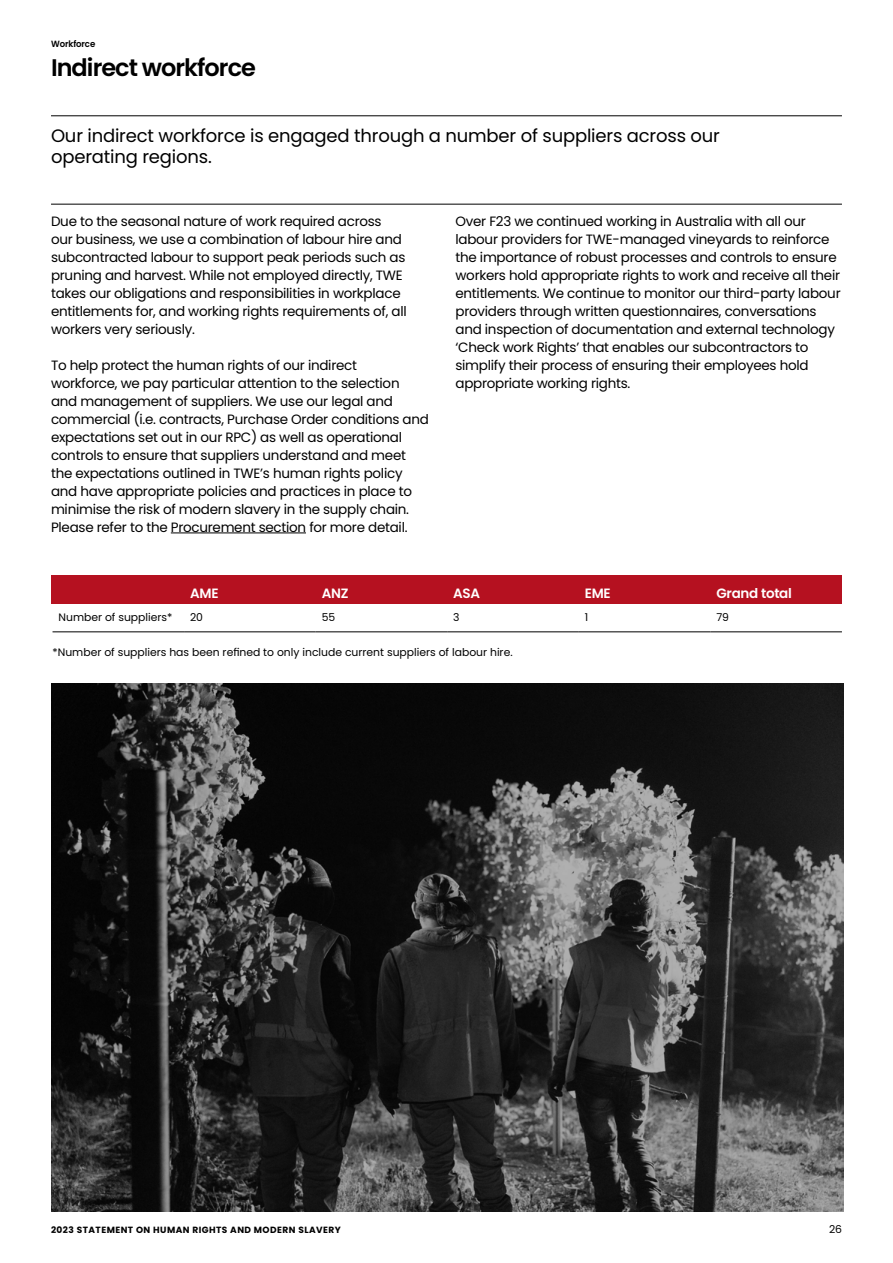
<style>
.page{position:relative;width:893px;height:1263px;background:#fff}
.page>*{position:absolute;margin:0;border:0;box-sizing:border-box;transform-origin:0 0}
.t1{font:600 24px "Poppins";letter-spacing:-.04em;color:#000}
.t2{font:18px/21px "Poppins";letter-spacing:-.01em;color:#000}
.t3{font:13.5px/18px "Poppins";letter-spacing:-.02em;color:#000}
.t4{font:600 13.5px "Poppins";letter-spacing:-.02em;color:#fff}
.t5{font:10.8px "Poppins";color:#000}
.t6{font:700 9px "Poppins";letter-spacing:.05em;color:#000}
.t7{font:600 9px "Poppins";letter-spacing:-.01em;color:#000101;scale:.95 1}
</style>
<div class="page">
<hr style="left:51px;top:116px;width:791px;height:1px;background:#000">
<hr style="left:171px;top:533px;width:135px;height:1px;background:#000">
<div style="left:51px;top:575px;width:791px;height:29px;background:#b51120"></div>
<hr style="left:53px;top:632px;width:131px;height:1px;background:#000">
<hr style="left:184px;top:632px;width:132px;height:1px;background:#000">
<hr style="left:316px;top:632px;width:131px;height:1px;background:#000">
<hr style="left:447px;top:632px;width:132px;height:1px;background:#000">
<hr style="left:579px;top:632px;width:131px;height:1px;background:#000">
<hr style="left:710px;top:632px;width:132px;height:1px;background:#000">
<img style="left:51px;top:683px;width:792px;height:529px">
<hr style="left:51px;top:204px;width:791px;height:1px;background:#000">
<p class="t7" style="left:51px;top:38px;width:48px">Workforce</p>
<h1 class="t1" style="left:51px;top:54px;width:206px">Indirect workforce</h1>
<h2 class="t2" style="left:51px;top:126px;width:670px">Our indirect workforce is engaged through a number of suppliers across our operating regions.</h2>
<p class="t3" style="left:51px;top:212px;width:357px">Due to the seasonal nature of work required across our business, we use a combination of labour hire and subcontracted labour to support peak periods such as pruning and harvest. While not employed directly, TWE takes our obligations and responsibilities in workplace entitlements for, and working rights requirements of, all workers very seriously.</p>
<p class="t3" style="left:51px;top:356px;width:379px">To help protect the human rights of our indirect<br>workforce, we pay particular attention to the selection and management of suppliers. We use our legal and commercial (i.e. contracts, Purchase Order conditions and expectations set out in our RPC) as well as operational controls to ensure that suppliers understand and meet the expectations outlined in TWE’s human rights policy and have appropriate policies and practices in place to minimise the risk of modern slavery in the supply chain.<br>Please refer to the Procurement section for more detail.</p>
<p class="t3" style="left:455px;top:212px;width:387px">Over F23 we continued working in Australia with all our labour providers for TWE-managed vineyards to reinforce the importance of robust processes and controls to ensure workers hold appropriate rights to work and receive all their entitlements. We continue to monitor our third-party labour providers through written questionnaires, conversations and inspection of documentation and external technology ‘Check work Rights’ that enables our subcontractors to simplify their process of ensuring their employees hold appropriate working rights.</p>
<p class="t4" style="left:190px;top:585px;width:30px">AME</p>
<p class="t4" style="left:322px;top:585px;width:28px">ANZ</p>
<p class="t4" style="left:453px;top:585px;width:29px">ASA</p>
<p class="t4" style="left:585px;top:585px;width:27px">EME</p>
<p class="t4" style="left:716px;top:585px;width:77px">Grand total</p>
<p class="t5" style="left:59px;top:611px;width:115px">Number of suppliers*</p>
<p class="t5" style="left:190px;top:611px;width:14px">20</p>
<p class="t5" style="left:322px;top:611px;width:15px">55</p>
<p class="t5" style="left:453px;top:611px;width:8px">3</p>
<p class="t5" style="left:585px;top:611px;width:5px">1</p>
<p class="t5" style="left:716px;top:611px;width:14px">79</p>
<p class="t5" style="left:53px;top:646px;width:462px">*Number of suppliers has been refined to only include current suppliers of labour hire.</p>
<p class="t6" style="left:51px;top:1224px;width:291px">2023 STATEMENT ON HUMAN RIGHTS AND MODERN SLAVERY</p>
<p class="t5" style="left:829px;top:1223px;width:14px">26</p>
</div>
